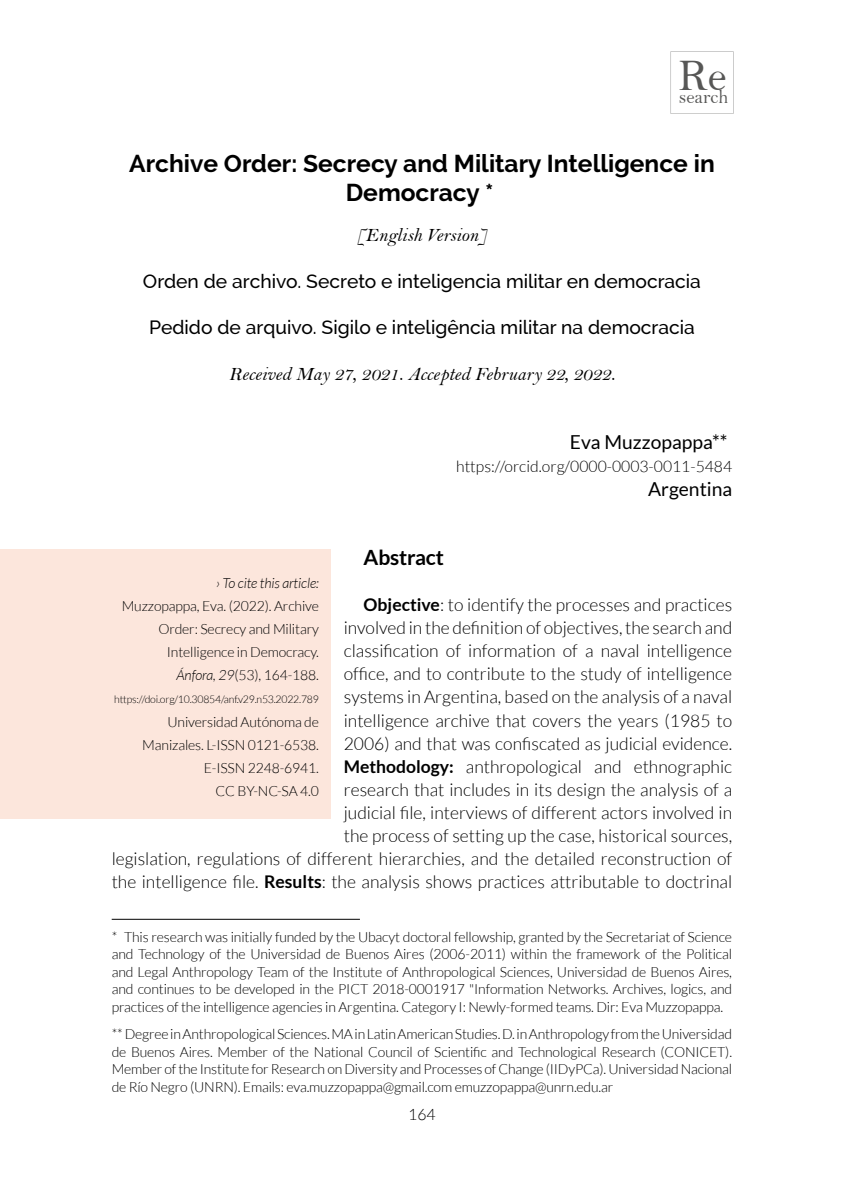
<style>
.page{position:relative;width:844px;height:1191px;background:#fff}
.page>*{position:absolute;margin:0;border:0;box-sizing:border-box;transform-origin:0 0}
.t1{font:45.68px "Bell";color:#575756;scale:.96 1}
.t2{font:700 24.5px/29.4px "Raleway";color:#000;text-align:center}
.t3{font:700 21px "Lato";letter-spacing:-.01em;color:#000}
.t4{font:19.95px "Bell";color:#575756;scale:.96 1}
.t5{font:500 19.25px "Raleway";color:#000}
.t6{font:19.25px "Bell MT Italic";color:#000}
.t7{font:19.25px "Lato";color:#000}
.t8{font:300 17.5px/23.1px "Lato";color:#000;text-align:right}
.t9{font:300 15.75px "Lato";color:#000}
.t10{font:300 14px/17.5px "Lato";letter-spacing:-.01em;color:#000;text-align:justify}
.t11{font:italic 300 14px "Lato";letter-spacing:-.01em;color:#000}
.t12{font:300 10.5px "Lato";letter-spacing:-.02em;color:#000}
.s1{font-weight:700}
.s2{font-style:italic}
</style>
<div class="page">
<svg style="left:670px;top:51px;width:63px;height:63px"></svg>
<hr style="left:112px;top:919px;width:248px;height:1px;background:#000">
<div style="left:0;top:549px;width:330px;height:270px;background:#fce6dc"></div>
<h1 class="t1" style="left:678px;top:49px;width:52px">Re</h1>
<h3 class="t4" style="left:678px;top:84px;width:53px">search</h3>
<h2 class="t2" style="left:129px;top:149px;width:587px">Archive Order: Secrecy and Military Intelligence in<br>Democracy *</h2>
<h3 class="t6" style="left:357px;top:224px;width:131px">[English Version]</h3>
<h3 class="t5" style="left:143px;top:270px;width:559px">Orden de archivo. Secreto e inteligencia militar en democracia</h3>
<h3 class="t5" style="left:149px;top:316px;width:547px">Pedido de arquivo. Sigilo e inteligência militar na democracia</h3>
<h3 class="t6" style="left:229px;top:362px;width:387px">Received May 27, 2021. Accepted February 22, 2022.</h3>
<h3 class="t7" style="left:569px;top:431px;width:159px">Eva Muzzopappa**</h3>
<p class="t9" style="left:456px;top:458px;width:277px">https://orcid.org/0000-0003-0011-5484</p>
<h3 class="t7" style="left:648px;top:478px;width:86px">Argentina</h3>
<h3 class="t3" style="left:363px;top:545px;width:82px">Abstract</h3>
<p class="t8" style="left:112px;top:593px;width:622px"><span class="s1">Objective</span>: to identify the processes and practices<br>involved in the definition of objectives, the search and<br>classification of information of a naval intelligence<br>office, and to contribute to the study of intelligence<br>systems in Argentina, based on the analysis of a naval<br>intelligence archive that covers the years (1985 to<br>2006) and that was confiscated as judicial evidence.<br><span class="s1">Methodology:</span> anthropological and ethnographic<br>research that includes in its design the analysis of a<br>judicial file, interviews of different actors involved in<br>the process of setting up the case, historical sources,<br>legislation, regulations of different hierarchies, and the detailed reconstruction of the intelligence file. <span class="s1">Results</span>: the analysis shows practices attributable to doctrinal</p>
<p class="t10" style="left:112px;top:928px;width:621px">* This research was initially funded by the Ubacyt doctoral fellowship, granted by the Secretariat of Science and Technology of the Universidad de Buenos Aires (2006-2011) within the framework of the Political and Legal Anthropology Team of the Institute of Anthropological Sciences, Universidad de Buenos Aires, and continues to be developed in the PICT 2018-0001917 "Information Networks. Archives, logics, and practices of the intelligence agencies in Argentina. Category I: Newly-formed teams. Dir: Eva Muzzopappa.</p>
<p class="t10" style="left:112px;top:1025px;width:621px">** Degree in Anthropological Sciences. MA in Latin American Studies. D. in Anthropology from the Universidad de Buenos Aires. Member of the National Council of Scientific and Technological Research (CONICET).<br>Member of the Institute for Research on Diversity and Processes of Change (IIDyPCa). Universidad Nacional de Río Negro (UNRN). Emails: eva.muzzopappa@gmail.com emuzzopappa@unrn.edu.ar</p>
<p class="t11" style="left:216px;top:575px;width:104px">› To cite this article:</p>
<p class="t10" style="left:122px;top:594px;width:199px;line-height:23.1px;text-align:right">Muzzopappa, Eva. (2022). Archive<br>Order: Secrecy and Military<br>Intelligence in Democracy.<br><span class="s2">Ánfora, 29</span>(53), 164-188.</p>
<p class="t12" style="left:114px;top:694px;width:206px">https://doi.org/10.30854/anf.v29.n53.2022.789</p>
<p class="t10" style="left:142px;top:710px;width:178px;line-height:23.1px;text-align:right">Universidad Autónoma de<br>Manizales. L-ISSN 0121-6538.<br>E-ISSN 2248-6941.<br>CC BY-NC-SA 4.0</p>
<p class="t9" style="left:408px;top:1105px;width:29px">164</p>
</div>
